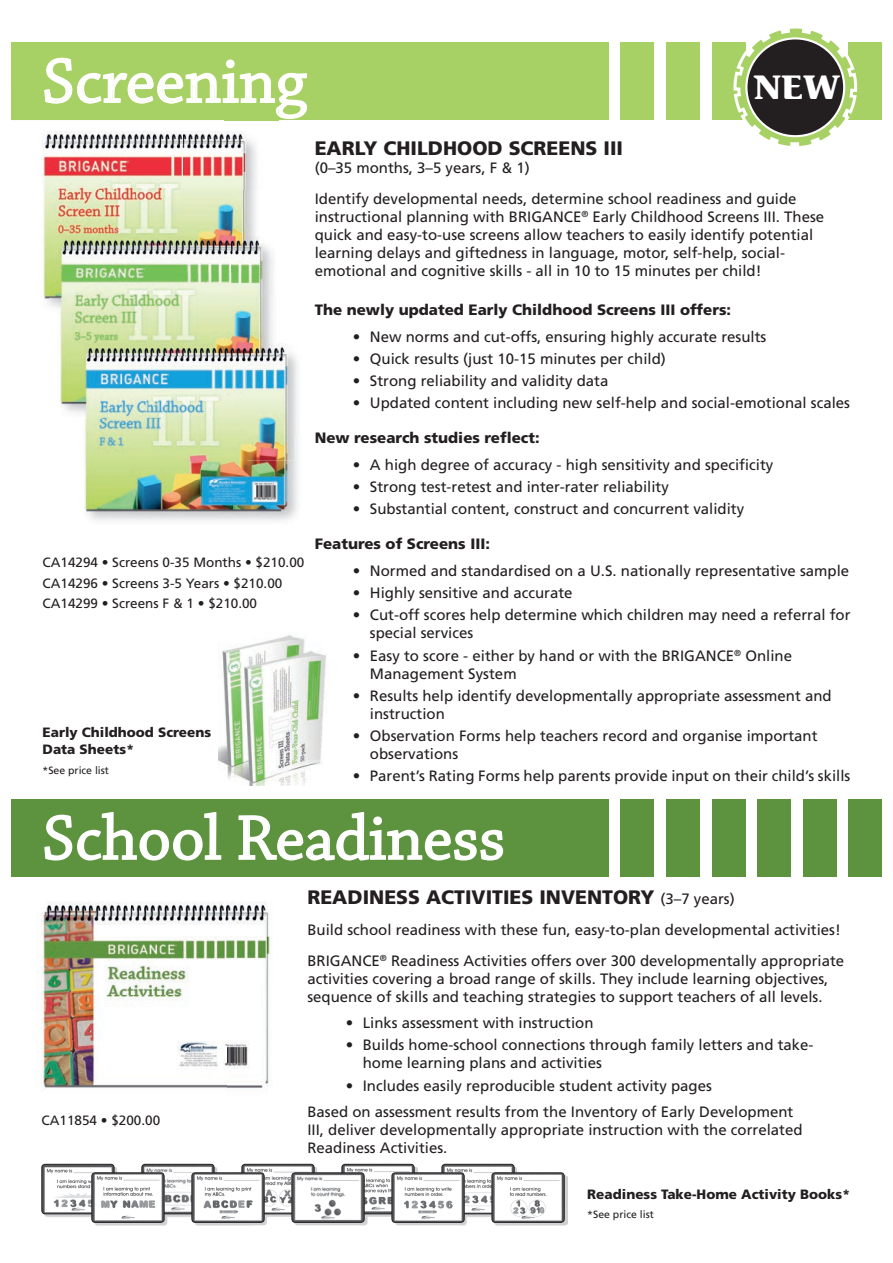
<style>
.page{position:relative;width:893px;height:1263px;background:#fff}
.page>*{position:absolute;margin:0;border:0;box-sizing:border-box;transform-origin:0 0}
.t1{font:65.85px "Chaparral Pro";color:#fff}
.t2{font:700 33.6px "Stone Informal";color:#fff}
.t3{font:900 19.5px "Frutiger LT Std";color:#231f20}
.t4{font:15px/18px "Frutiger LT Std";color:#231f20}
.t5{font:900 15px "Frutiger LT Std";color:#231f20}
.t6{font:13.5px/20.4px "Frutiger LT Std";color:#231f20}
.t7{font:900 13.5px/16.2px "Frutiger LT Std";color:#231f20}
.t8{font:10.5px "Frutiger LT Std";color:#231f20}
.s1{font-weight:400;font-size:15px}
</style>
<div class="page">
<div style="left:621px;top:43px;width:33px;height:77px;background:#a8d165"></div>
<div style="left:666px;top:43px;width:34px;height:77px;background:#a8d165"></div>
<div style="left:712px;top:43px;width:33px;height:77px;background:#a8d165"></div>
<div style="left:848px;top:43px;width:34px;height:77px;background:#a8d165"></div>
<div style="left:11px;top:43px;width:598px;height:77px;background:#a8d165"></div>
<div style="left:621px;top:799px;width:33px;height:78px;background:#5d923f"></div>
<div style="left:666px;top:799px;width:34px;height:78px;background:#5d923f"></div>
<div style="left:712px;top:799px;width:33px;height:78px;background:#5d923f"></div>
<div style="left:757px;top:799px;width:34px;height:78px;background:#5d923f"></div>
<div style="left:803px;top:799px;width:33px;height:78px;background:#5d923f"></div>
<div style="left:848px;top:799px;width:34px;height:78px;background:#5d923f"></div>
<div style="left:11px;top:799px;width:598px;height:78px;background:#5d923f"></div>
<svg style="left:44px;top:812px;width:178px;height:49px"></svg>
<svg style="left:238px;top:812px;width:266px;height:49px"></svg>
<img style="left:36px;top:901px;width:236px;height:188px">
<img style="left:116px;top:120px;width:163px;height:12px">
<svg style="left:44px;top:58px;width:263px;height:61px"></svg>
<img style="left:45px;top:85px;width:234px;height:33px">
<img style="left:49px;top:85px;width:108px;height:17px">
<img style="left:157px;top:85px;width:122px;height:19px">
<img style="left:158px;top:85px;width:116px;height:18px">
<img style="left:42px;top:132px;width:214px;height:58px">
<img style="left:60px;top:355px;width:186px;height:105px">
<img style="left:231px;top:190px;width:42px;height:108px">
<img style="left:42px;top:190px;width:189px;height:115px">
<img style="left:84px;top:460px;width:117px;height:61px">
<img style="left:201px;top:435px;width:97px;height:86px">
<img style="left:246px;top:343px;width:50px;height:117px">
<img style="left:50px;top:298px;width:229px;height:57px">
<img style="left:219px;top:635px;width:107px;height:150px">
<svg style="left:732px;top:28px;width:126px;height:118px"></svg>
<img style="left:45px;top:1167px;width:522px;height:58px">
<img style="left:142px;top:1164px;width:72px;height:48px">
<div style="left:142px;top:1164px;width:72px;height:50px;border:1px solid #231f20;border-radius:3px"></div>
<img style="left:242px;top:1164px;width:72px;height:48px">
<div style="left:242px;top:1164px;width:72px;height:50px;border:1px solid #231f20;border-radius:3px"></div>
<img style="left:342px;top:1164px;width:72px;height:48px">
<div style="left:342px;top:1164px;width:72px;height:50px;border:1px solid #231f20;border-radius:3px"></div>
<img style="left:442px;top:1164px;width:72px;height:48px">
<div style="left:442px;top:1164px;width:72px;height:50px;border:1px solid #231f20;border-radius:3px"></div>
<img style="left:42px;top:1164px;width:72px;height:50px">
<div style="left:42px;top:1164px;width:72px;height:50px;border:1px solid #231f20;border-radius:3px"></div>
<img style="left:92px;top:1173px;width:72px;height:49px">
<div style="left:92px;top:1172px;width:72px;height:50px;border:1px solid #231f20;border-radius:3px"></div>
<img style="left:192px;top:1173px;width:72px;height:49px">
<div style="left:192px;top:1172px;width:72px;height:50px;border:1px solid #231f20;border-radius:3px"></div>
<img style="left:292px;top:1173px;width:72px;height:49px">
<div style="left:292px;top:1172px;width:72px;height:50px;border:1px solid #231f20;border-radius:3px"></div>
<img style="left:492px;top:1173px;width:72px;height:49px">
<div style="left:492px;top:1172px;width:72px;height:50px;border:1px solid #231f20;border-radius:3px"></div>
<img style="left:392px;top:1173px;width:72px;height:49px">
<div style="left:392px;top:1172px;width:72px;height:50px;border:1px solid #231f20;border-radius:3px"></div>
<h1 class="t1" style="left:43px;top:55px;width:265px">Screening</h1>
<h2 class="t2" style="left:754px;top:65px;width:88px">NEW</h2>
<p class="t6" style="left:43px;top:553px;width:263px">CA14294 • Screens 0-35 Months • $210.00</p>
<p class="t6" style="left:43px;top:574px;width:241px">CA14296 • Screens 3-5 Years • $210.00<br>CA14299 • Screens F &amp; 1 • $210.00</p>
<p class="t7" style="left:43px;top:725px;width:170px">Early Childhood Screens<br>Data Sheets*</p>
<p class="t8" style="left:43px;top:766px;width:68px">*See price list</p>
<h3 class="t3" style="left:315px;top:140px;width:310px">EARLY CHILDHOOD SCREENS III</h3>
<p class="t4" style="left:315px;top:154px;width:483px;line-height:30.8px">(0–35 months, 3–5 years, F &amp; 1)<br>Identify developmental needs, determine school readiness and guide</p>
<p class="t4" style="left:315px;top:209px;width:511px">instructional planning with BRIGANCE<sup>®</sup> Early Childhood Screens III. These quick and easy-to-use screens allow teachers to easily identify potential learning delays and giftedness in language, motor, self-help, social&shy;emotional and cognitive skills - all in 10 to 15 minutes per child!</p>
<p class="t5" style="left:315px;top:304px;width:418px">The newly updated Early Childhood Screens III offers:</p>
<p class="t4" style="left:353px;top:328px;width:415px">• New norms and cut-offs, ensuring highly accurate results</p>
<p class="t4" style="left:353px;top:351px;width:314px">• Quick results (just 10-15 minutes per child)</p>
<p class="t4" style="left:353px;top:373px;width:257px">• Strong reliability and validity data</p>
<p class="t4" style="left:353px;top:395px;width:499px">• Updated content including new self-help and social-emotional scales</p>
<p class="t5" style="left:315px;top:432px;width:227px">New research studies reflect:</p>
<p class="t4" style="left:353px;top:457px;width:422px">• A high degree of accuracy - high sensitivity and specificity</p>
<p class="t4" style="left:353px;top:479px;width:318px">• Strong test-retest and inter-rater reliability</p>
<p class="t4" style="left:353px;top:501px;width:393px">• Substantial content, construct and concurrent validity</p>
<p class="t5" style="left:315px;top:538px;width:177px">Features of Screens III:</p>
<p class="t4" style="left:353px;top:563px;width:498px">• Normed and standardised on a U.S. nationally representative sample</p>
<p class="t4" style="left:353px;top:585px;width:221px">• Highly sensitive and accurate</p>
<p class="t4" style="left:370px;top:607px;width:482px;text-indent:-17px">• Cut-off scores help determine which children may need a referral for special services</p>
<p class="t4" style="left:370px;top:647px;width:424px;text-indent:-17px">• Easy to score - either by hand or with the BRIGANCE<sup>®</sup> Online<br>Management System</p>
<p class="t4" style="left:370px;top:688px;width:463px;text-indent:-17px">• Results help identify developmentally appropriate assessment and instruction</p>
<p class="t4" style="left:370px;top:728px;width:449px;text-indent:-17px">• Observation Forms help teachers record and organise important observations</p>
<p class="t4" style="left:353px;top:768px;width:499px">• Parent’s Rating Forms help parents provide input on their child’s skills</p>
<h1 class="t1" style="left:43px;top:812px;width:464px">School Readiness</h1>
<h3 class="t3" style="left:307px;top:889px;width:429px">READINESS ACTIVITIES INVENTORY <span class="s1">(3–7 years)</span></h3>
<p class="t4" style="left:307px;top:915px;width:538px;line-height:30.8px">Build school readiness with these fun, easy-to-plan developmental activities!<br>BRIGANCE<sup>®</sup> Readiness Activities offers over 300 developmentally appropriate</p>
<p class="t4" style="left:307px;top:970px;width:522px">activities covering a broad range of skills. They include learning objectives, sequence of skills and teaching strategies to support teachers of all levels.</p>
<p class="t4" style="left:346px;top:1015px;width:249px">• Links assessment with instruction</p>
<p class="t4" style="left:363px;top:1037px;width:452px;text-indent:-17px">• Builds home-school connections through family letters and take&shy;home learning plans and activities</p>
<p class="t4" style="left:307px;top:1073px;width:487px;line-height:26.5px;text-indent:38px">• Includes easily reproducible student activity pages<br>Based on assessment results from the Inventory of Early Development</p>
<p class="t4" style="left:307px;top:1122px;width:497px">III, deliver developmentally appropriate instruction with the correlated<br>Readiness Activities.</p>
<p class="t6" style="left:42px;top:1111px;width:120px">CA11854 • $200.00</p>
<p class="t7" style="left:587px;top:1187px;width:265px">Readiness Take-Home Activity Books*</p>
<p class="t8" style="left:587px;top:1210px;width:68px">*See price list</p>
</div>
